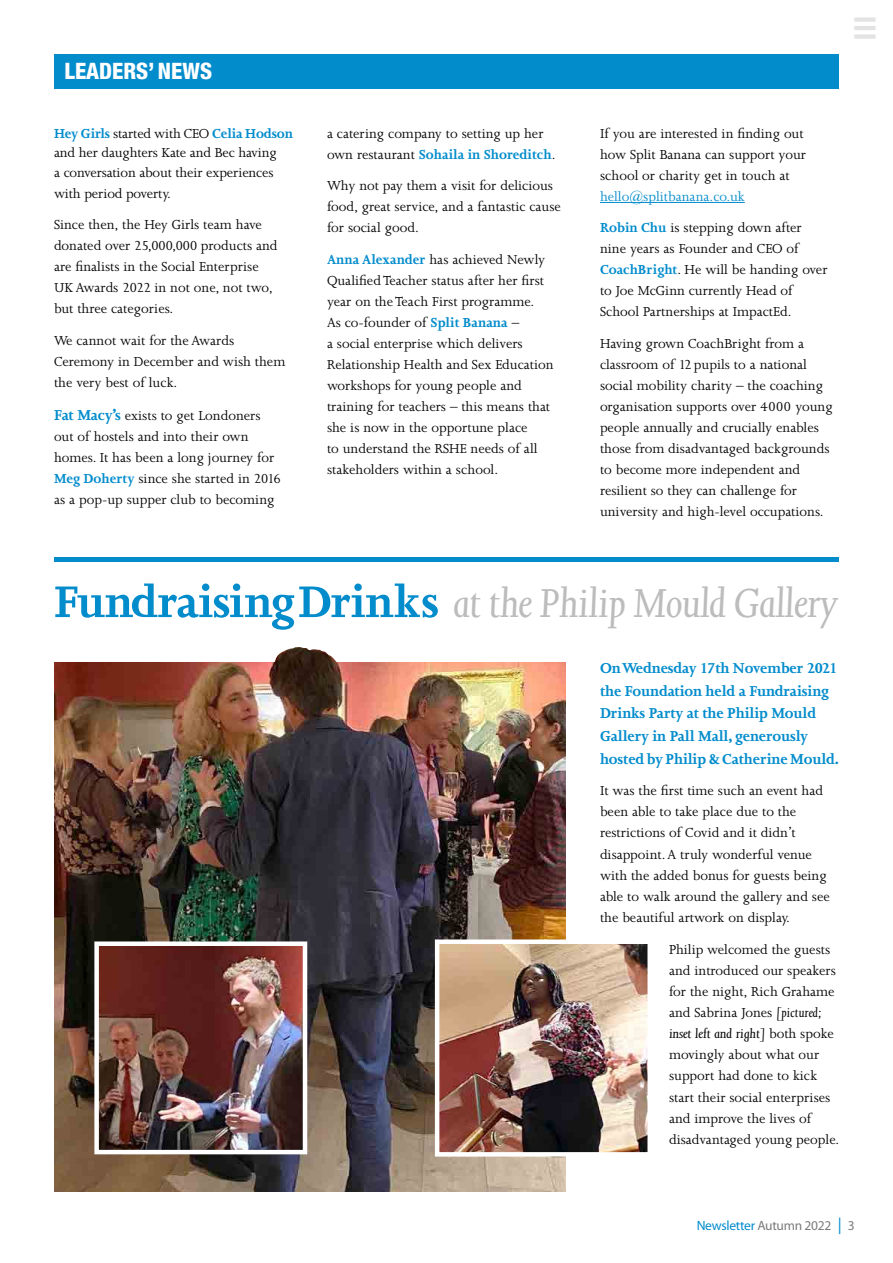
<style>
.page{position:relative;width:893px;height:1263px;background:#fff}
.page>*{position:absolute;margin:0;border:0;box-sizing:border-box;transform-origin:0 0}
.t1{font:italic 46.5px "Joanna MT Std";letter-spacing:-.02em;color:#bcbcbc;scale:1.05 1}
.t2{font:800 condensed 22.5px "Helvetica Neue LT Com";color:#fff}
.t3{font:700 16.5px/22.6px "Joanna MT Std";letter-spacing:-.01em;color:#038ccc}
.t4{font:15px/21px "Joanna MT Std";color:#000}
.t5{font:15px/31.5px "Joanna MT Std";color:#038ccc}
.t6{font:13.5px "Myriad Pro";letter-spacing:-.02em;color:#7c7b7b}
.s1{font-weight:700;color:#038ccc}
.s2{font-weight:700;font-size:16.5px;color:#038ccc}
.s3{font-weight:700}
.s4{color:#000}
.s5{font-weight:700;font-style:normal;font-size:51px;color:#038ccc}
.s6{font-style:italic}
.s7{color:#038ccc}
.s8{font-size:16.5px;color:#038ccc}
</style>
<div class="page">
<hr style="left:54px;top:557px;width:785px;height:4px;background:#038ccc">
<div style="left:54px;top:54px;width:785px;height:35px;background:#038ccc"></div>
<div style="left:854px;top:17px;width:21px;height:5px;background:#e3e3e3"></div>
<hr style="left:854px;top:26px;width:21px;height:4px;background:#e3e3e3">
<div style="left:854px;top:34px;width:21px;height:5px;background:#e3e3e3"></div>
<img style="left:54px;top:662px;width:512px;height:530px">
<img style="left:99px;top:946px;width:203px;height:203px">
<div style="left:94px;top:941px;width:213px;height:213px;border:4px solid #fff"></div>
<hr style="left:600px;top:202px;width:145px;height:1px;background:#038ccc">
<img style="left:269px;top:647px;width:71px;height:26px">
<img style="left:440px;top:944px;width:207px;height:207px">
<div style="left:435px;top:939px;width:217px;height:217px;border:4px solid #fff"></div>
<h2 class="t2" style="left:65px;top:57px;width:149px">LEADERS’ NEWS</h2>
<p class="t4" style="left:54px;top:123px;width:240px;line-height:19.5px"><span class="s1">Hey Girls</span> started with CEO <span class="s1">Celia Hodson </span>and her daughters Kate and Bec having<br>a conversation about their experiences</p>
<p class="t4" style="left:54px;top:177px;width:209px;line-height:31.5px">with period poverty.<br>Since then, the Hey Girls team have</p>
<p class="t4" style="left:54px;top:235px;width:225px">donated over 25,000,000 products and are finalists in the Social Enterprise UK Awards 2022 in not one, not two, but three categories.</p>
<p class="t4" style="left:54px;top:330px;width:233px">We cannot wait for the Awards<br>Ceremony in December and wish them the very best of luck.</p>
<p class="t4" style="left:54px;top:405px;width:228px"><span class="s2">Fat Macy’s</span> exists to get Londoners out of hostels and into their own homes. It has been a long journey for <span class="s1">Meg Doherty</span> since she started in 2016 as a pop-up supper club to becoming</p>
<p class="t4" style="left:327px;top:123px;width:230px">a catering company to setting up her own restaurant <span class="s1">Sohaila in Shoreditch</span>.</p>
<p class="t4" style="left:327px;top:175px;width:235px">Why not pay them a visit for delicious food, great service, and a fantastic cause for social good.</p>
<p class="t4" style="left:327px;top:249px;width:228px"><span class="s1">Anna Alexander</span> has achieved Newly Qualified Teacher status after her first year on the Teach First programme.<br>As co-founder of <span class="s1">Split Banana</span> –<br>a social enterprise which delivers Relationship Health and Sex Education workshops for young people and training for teachers – this means that she is now in the opportune place<br>to understand the RSHE needs of all stakeholders within a school.</p>
<p class="t4" style="left:600px;top:123px;width:207px">If you are interested in finding out how Split Banana can support your school or charity get in touch at</p>
<p class="t5" style="left:600px;top:180px;width:203px">hello@splitbanana.co.uk<br><span class="s3">Robin Chu</span> <span class="s4">is stepping down after</span></p>
<p class="t4" style="left:600px;top:238px;width:229px">nine years as Founder and CEO of <span class="s1">CoachBright</span>. He will be handing over to Joe McGinn currently Head of School Partnerships at ImpactEd.</p>
<p class="t4" style="left:600px;top:333px;width:234px">Having grown CoachBright from a classroom of 12 pupils to a national social mobility charity – the coaching organisation supports over 4000 young people annually and crucially enables those from disadvantaged backgrounds to become more independent and resilient so they can challenge for university and high-level occupations.</p>
<h1 class="t1" style="left:54px;top:578px;width:749px"><span class="s5">Fundraising Drinks</span> at the Philip Mould Gallery</h1>
<p class="t3" style="left:600px;top:657px;width:240px">On Wednesday 17th November 2021 the Foundation held a Fundraising Drinks Party at the Philip Mould Gallery in Pall Mall, generously hosted by Philip &amp; Catherine Mould.</p>
<p class="t4" style="left:600px;top:780px;width:231px">It was the first time such an event had been able to take place due to the restrictions of Covid and it didn’t disappoint. A truly wonderful venue with the added bonus for guests being able to walk around the gallery and see the beautiful artwork on display.</p>
<p class="t4" style="left:669px;top:939px;width:172px">Philip welcomed the guests and introduced our speakers for the night, Rich Grahame and Sabrina Jones <span class="s6">[pictured; inset left and right]</span> both spoke movingly about what our support had done to kick start their social enterprises and improve the lives of disadvantaged young people.</p>
<p class="t6" style="left:697px;top:1217px;width:160px"><span class="s7">Newsletter</span> Autumn 2022 <span class="s8">|</span> 3</p>
</div>
